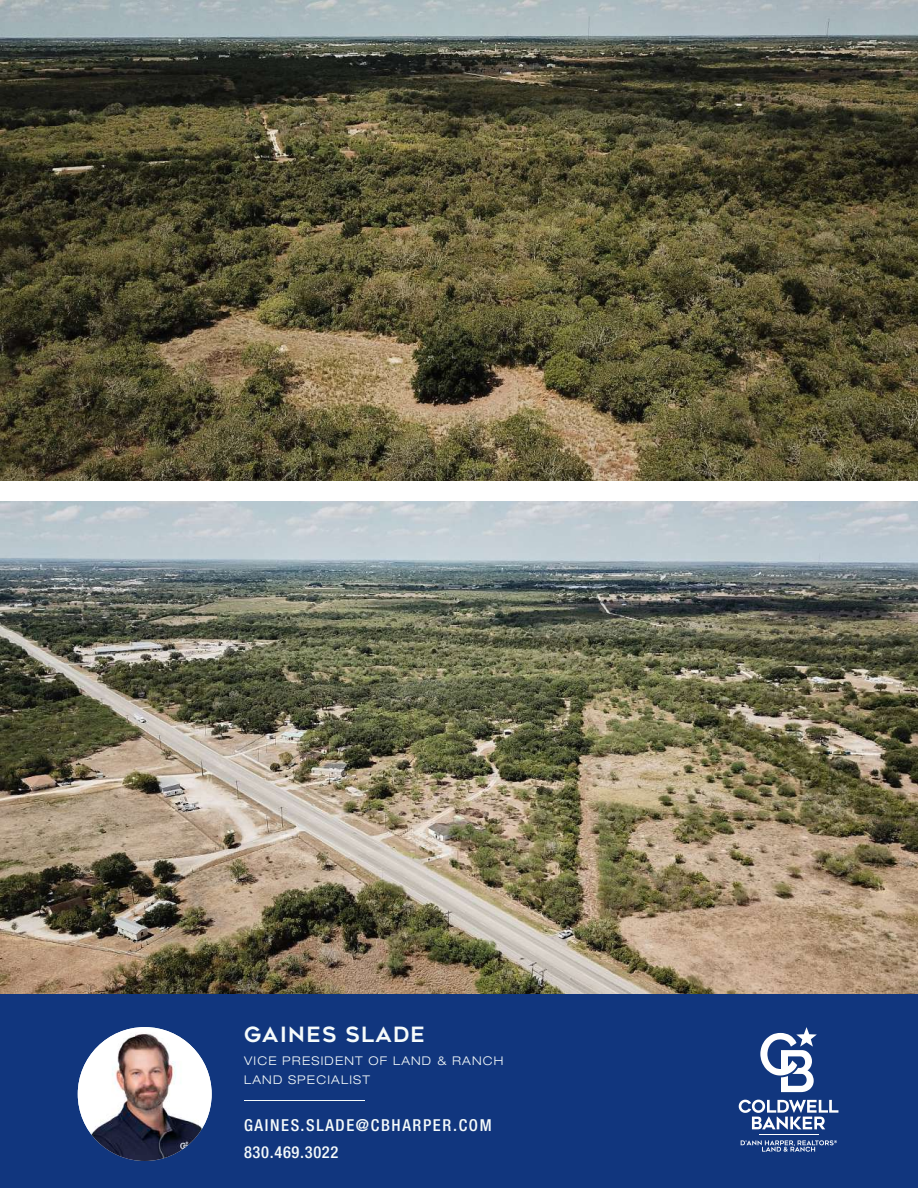
<style>
.page{position:relative;width:918px;height:1188px;background:#fff}
.page>*{position:absolute;margin:0;border:0;box-sizing:border-box;transform-origin:0 0}
.t1{font:700 21px "Geometos Neue";letter-spacing:.07em;color:#f6fbfb}
.t2{font:500 condensed 16.5px/27px "Helvetica Neue LT Std";letter-spacing:.1em;color:#f6fbfb}
.t3{font:300 expanded 12px/19.5px "Helvetica Neue LT Std";letter-spacing:.1em;color:#f6fbfb}
</style>
<div class="page">
<div style="left:0;top:994px;width:918px;height:194px;background:#11367e"></div>
<img style="left:78px;top:1027px;width:134px;height:134px;border-radius:67px">
<hr style="left:759px;top:1135px;width:59px;height:1px;background:#fff">
<svg style="left:739px;top:1100px;width:99px;height:29px"></svg>
<svg style="left:760px;top:1027px;width:57px;height:65px"></svg>
<svg style="left:741px;top:1140px;width:96px;height:12px"></svg>
<img style="left:0;top:0;width:918px;height:480px">
<img style="left:0;top:501px;width:918px;height:493px">
<h1 class="t1" style="left:244px;top:1023px;width:182px">GAINES SLADE</h1>
<p class="t3" style="left:244px;top:1051px;width:261px">VICE PRESIDENT OF LAND &amp; RANCH<br>LAND SPECIALIST<br>—</p>
<h2 class="t2" style="left:244px;top:1111px;width:249px">GAINES.SLADE@CBHARPER.COM<br>830.469.3022</h2>
</div>
